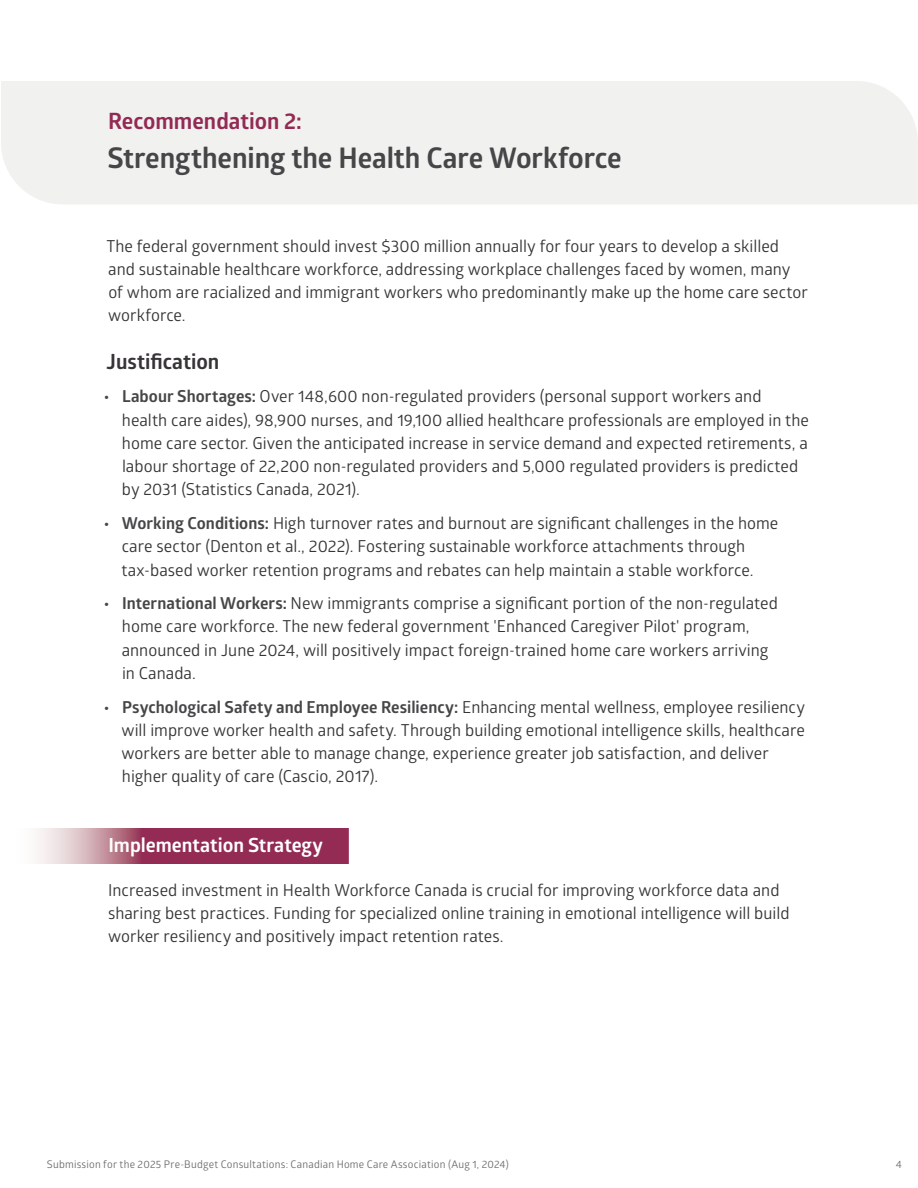
<style>
.page{position:relative;width:918px;height:1188px;background:#fff}
.page>*{position:absolute;margin:0;border:0;box-sizing:border-box;transform-origin:0 0}
.t1{font:700 28.5px "Glober";letter-spacing:-.005em;color:#464547}
.t2{font:700 22.5px "Glober";color:#932a54}
.t3{font:700 21px "Glober";color:#363436}
.t4{font:700 19.5px "Glober";color:#fff}
.t5{font:16.5px/23.2px "Glober";color:#363436}
.t6{font:10.5px "Glober";letter-spacing:.02em;color:#6f6b6c}
.s1{font-weight:700;color:#464547}
</style>
<div class="page">
<div style="left:1px;top:81px;width:917px;height:123px;background:#f1f1ef"></div>
<svg style="left:38px;top:828px;width:311px;height:36px;background:#a75473"></svg>
<h2 class="t2" style="left:108px;top:104px;width:195px">Recommendation 2:</h2>
<h1 class="t1" style="left:108px;top:137px;width:516px">Strengthening the Health Care Workforce</h1>
<p class="t5" style="left:106px;top:233px;width:703px">The federal government should invest $300 million annually for four years to develop a skilled and sustainable healthcare workforce, addressing workplace challenges faced by women, many<br>of whom are racialized and immigrant workers who predominantly make up the home care sector workforce.</p>
<p class="t3" style="left:107px;top:346px;width:114px">Justification</p>
<p class="t5" style="left:122px;top:384px;width:689px;text-indent:-18px"><span class="s1">• Labour Shortages:</span> Over 148,600 non-regulated providers (personal support workers and health care aides), 98,900 nurses, and 19,100 allied healthcare professionals are employed in the home care sector. Given the anticipated increase in service demand and expected retirements, a labour shortage of 22,200 non-regulated providers and 5,000 regulated providers is predicted by 2031 (Statistics Canada, 2021).</p>
<p class="t5" style="left:122px;top:511px;width:658px;text-indent:-18px"><span class="s1">• Working Conditions:</span> High turnover rates and burnout are significant challenges in the home care sector (Denton et al., 2022). Fostering sustainable workforce attachments through tax-based worker retention programs and rebates can help maintain a stable workforce.</p>
<p class="t5" style="left:122px;top:591px;width:658px;text-indent:-18px"><span class="s1">• International Workers:</span> New immigrants comprise a significant portion of the non-regulated home care workforce. The new federal government 'Enhanced Caregiver Pilot' program, announced in June 2024, will positively impact foreign-trained home care workers arriving in Canada.</p>
<p class="t5" style="left:122px;top:695px;width:685px;text-indent:-18px"><span class="s1">• Psychological Safety and Employee Resiliency:</span> Enhancing mental wellness, employee resiliency will improve worker health and safety. Through building emotional intelligence skills, healthcare workers are better able to manage change, experience greater job satisfaction, and deliver higher quality of care (Cascio, 2017).</p>
<p class="t4" style="left:108px;top:831px;width:216px">Implementation Strategy</p>
<p class="t5" style="left:108px;top:878px;width:683px">Increased investment in Health Workforce Canada is crucial for improving workforce data and sharing best practices. Funding for specialized online training in emotional intelligence will build worker resiliency and positively impact retention rates.</p>
<p class="t6" style="left:47px;top:1157px;width:463px">Submission for the 2025 Pre-Budget Consultations: Canadian Home Care Association (Aug 1, 2024)</p>
<p class="t6" style="left:896px;top:1157px;width:8px">4</p>
</div>
